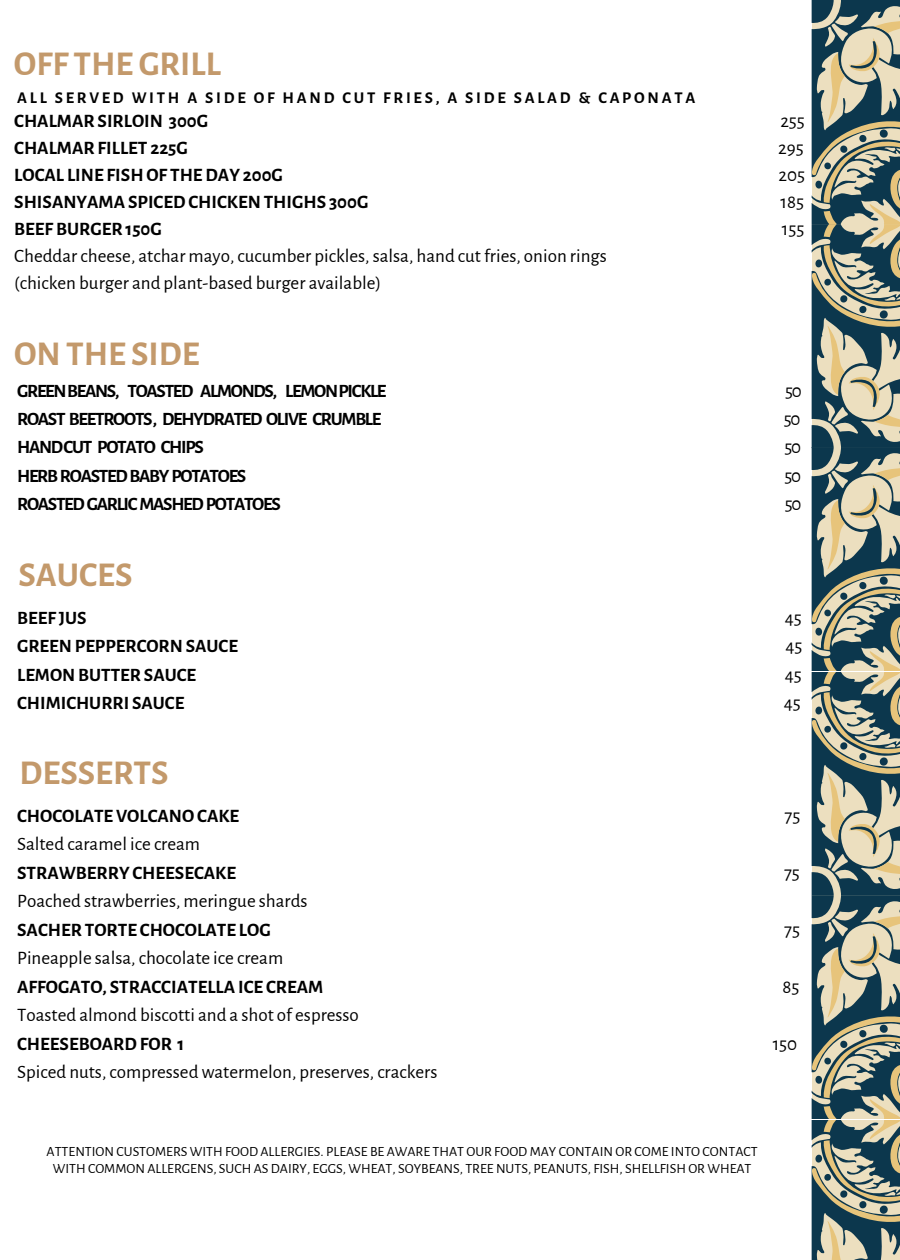
<style>
.page{position:relative;width:900px;height:1260px;background:#fff}
.page>*{position:absolute;margin:0;border:0;box-sizing:border-box;transform-origin:0 0}
.t1{font:700 35px "Alegreya Sans";color:#c3996b}
.t2{font:19px "Alegreya Sans";color:#000}
.t3{font:700 19px "Alegreya Sans";color:#000}
.t4{font:700 19px "Alegreya Sans";letter-spacing:-.07em;color:#000}
.t5{font:700 16.5px "Alegreya Sans";letter-spacing:.165em;color:#000}
.t6{font:14px/17.5px "Alegreya Sans";color:#000;text-align:center}
</style>
<div class="page">
<svg style="left:811px;top:0;width:89px;height:1260px;background:#858f83"></svg>
<p class="t1" style="left:14px;top:47px;width:208px">OFF THE GRILL</p>
<p class="t5" style="left:17px;top:89px;width:680px">ALL SERVED WITH A SIDE OF HAND CUT FRIES, A SIDE SALAD &amp; CAPONATA</p>
<p class="t3" style="left:14px;top:112px;width:195px">CHALMAR SIRLOIN 300G</p>
<p class="t2" style="left:780px;top:112px;width:26px">255</p>
<p class="t3" style="left:14px;top:139px;width:175px">CHALMAR FILLET 225G</p>
<p class="t2" style="left:778px;top:139px;width:27px">295</p>
<p class="t3" style="left:14px;top:166px;width:270px">LOCAL LINE FISHOF THEDAY 200G</p>
<p class="t2" style="left:779px;top:166px;width:28px">205</p>
<p class="t3" style="left:14px;top:193px;width:356px">SHISANYAMA SPICEDCHICKENTHIGHS 300G</p>
<p class="t2" style="left:781px;top:193px;width:25px">185</p>
<p class="t3" style="left:14px;top:220px;width:149px">BEEF BURGER 150G</p>
<p class="t2" style="left:782px;top:220px;width:24px">155</p>
<p class="t2" style="left:14px;top:247px;width:594px">Cheddar cheese, atchar mayo, cucumber pickles, salsa, hand cut fries, onion rings</p>
<p class="t2" style="left:14px;top:274px;width:369px">(chicken burger and plant-based burger available)</p>
<p class="t1" style="left:14px;top:337px;width:187px">ONTHE SIDE</p>
<p class="t4" style="left:17px;top:381px;width:371px">GREENBEANS, TOASTED ALMONDS, LEMONPICKLE</p>
<p class="t2" style="left:785px;top:381px;width:18px">50</p>
<p class="t4" style="left:17px;top:410px;width:366px">ROAST BEETROOTS, DEHYDRATED OLIVE CRUMBLE</p>
<p class="t2" style="left:784px;top:410px;width:18px">50</p>
<p class="t4" style="left:17px;top:438px;width:188px">HANDCUT POTATO CHIPS</p>
<p class="t2" style="left:784px;top:438px;width:18px">50</p>
<p class="t4" style="left:17px;top:466px;width:231px">HERB ROASTED BABY POTATOES</p>
<p class="t2" style="left:785px;top:466px;width:18px">50</p>
<p class="t4" style="left:17px;top:495px;width:265px">ROASTED GARLIC MASHED POTATOES</p>
<p class="t2" style="left:785px;top:495px;width:18px">50</p>
<p class="t1" style="left:18px;top:558px;width:116px">SAUCES</p>
<p class="t3" style="left:17px;top:609px;width:71px">BEEF JUS</p>
<p class="t2" style="left:785px;top:609px;width:19px">45</p>
<p class="t3" style="left:17px;top:637px;width:222px">GREENPEPPERCORNSAUCE</p>
<p class="t2" style="left:785px;top:637px;width:19px">45</p>
<p class="t3" style="left:17px;top:665px;width:181px">LEMONBUTTER SAUCE</p>
<p class="t2" style="left:785px;top:665px;width:19px">45</p>
<p class="t3" style="left:17px;top:694px;width:169px">CHIMICHURRI SAUCE</p>
<p class="t2" style="left:784px;top:694px;width:19px">45</p>
<p class="t1" style="left:20px;top:756px;width:151px">DESSERTS</p>
<p class="t3" style="left:17px;top:807px;width:224px">CHOCOLATE VOLCANOCAKE</p>
<p class="t2" style="left:784px;top:807px;width:17px">75</p>
<p class="t2" style="left:17px;top:835px;width:185px">Salted caramel ice cream</p>
<p class="t3" style="left:17px;top:864px;width:220px">STRAWBERRY CHEESECAKE</p>
<p class="t2" style="left:784px;top:864px;width:17px">75</p>
<p class="t2" style="left:17px;top:892px;width:292px">Poached strawberries, meringue shards</p>
<p class="t3" style="left:17px;top:921px;width:255px">SACHER TORTE CHOCOLATE LOG</p>
<p class="t2" style="left:784px;top:921px;width:17px">75</p>
<p class="t2" style="left:17px;top:949px;width:268px">Pineapple salsa, chocolate ice cream</p>
<p class="t3" style="left:17px;top:978px;width:308px">AFFOGATO, STRACCIATELLA ICE CREAM</p>
<p class="t2" style="left:782px;top:978px;width:18px">85</p>
<p class="t2" style="left:17px;top:1006px;width:343px">Toasted almond biscotti and a shot of espresso</p>
<p class="t3" style="left:17px;top:1035px;width:169px">CHEESEBOARDFOR 1</p>
<p class="t2" style="left:773px;top:1035px;width:26px">150</p>
<p class="t2" style="left:17px;top:1063px;width:422px">Spiced nuts, compressed watermelon, preserves, crackers</p>
<p class="t6" style="left:47px;top:1143px;width:713px">ATTENTION CUSTOMERS WITH FOOD ALLERGIES. PLEASE BE AWARE THAT OUR FOOD MAY CONTAIN OR COME INTO CONTACT<br>WITH COMMON ALLERGENS, SUCH AS DAIRY, EGGS, WHEAT, SOYBEANS, TREE NUTS, PEANUTS, FISH, SHELLFISH OR WHEAT</p>
</div>
